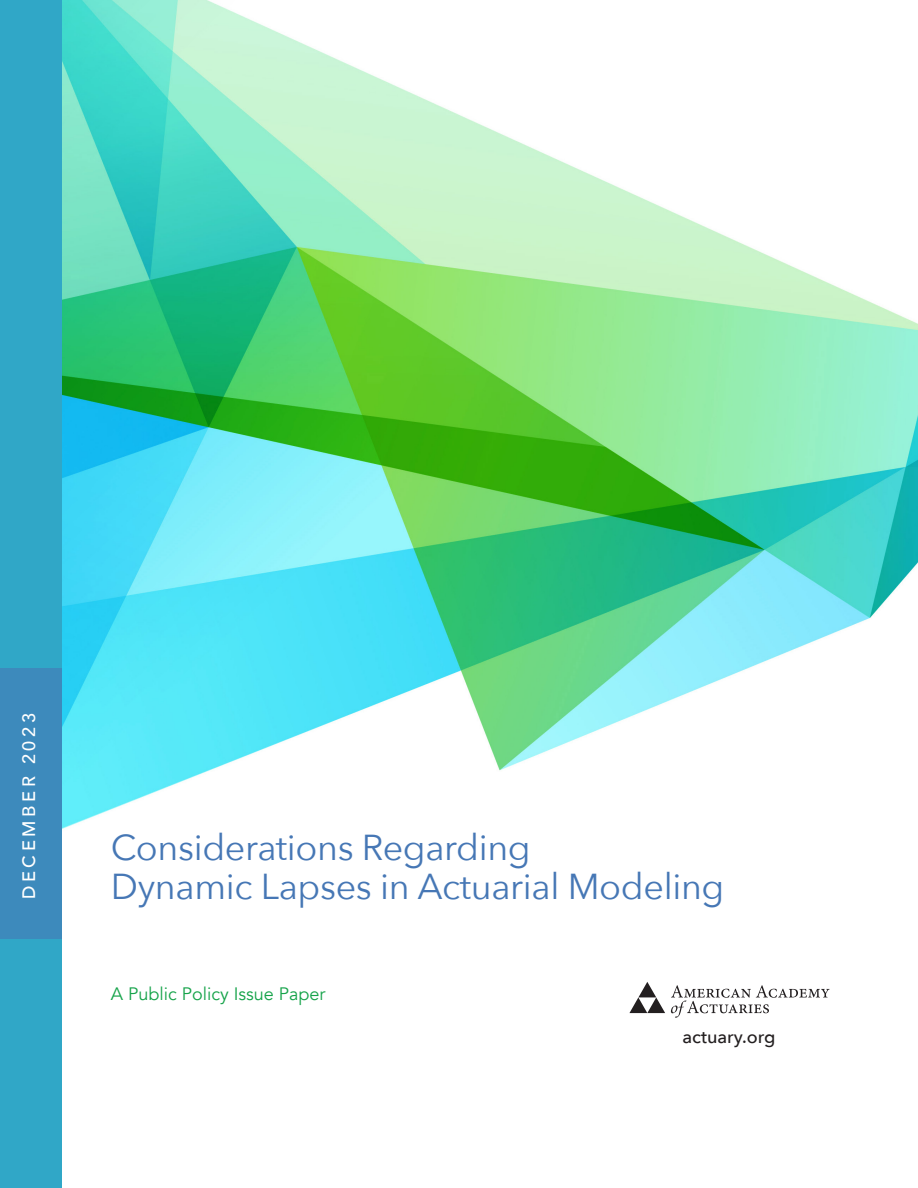
<style>
.page{position:relative;width:918px;height:1188px;background:#fff}
.page>*{position:absolute;margin:0;border:0;box-sizing:border-box;transform-origin:0 0}
.big_heads{font:36px/39px "Avenir Next";letter-spacing:-.01em;color:#4677b5}
.cvr{font:18px "Avenir";color:#16a34a}
.t1{font:500 18px "Avenir";letter-spacing:.2em;color:#fff}
.t2{font:500 18px "Avenir Next";color:#231f20}
</style>
<div class="page">
<img style="left:61px;top:0;width:857px;height:1179px">
<div style="left:0;top:0;width:61px;height:1188px;background:#30a7c7"></div>
<div style="left:0;top:668px;width:61px;height:271px;background:#3d8abc"></div>
<svg style="left:629px;top:982px;width:36px;height:31px"></svg>
<svg style="left:671px;top:985px;width:159px;height:33px"></svg>
<p class="t1" style="left:13px;top:899px;width:187px;rotate:-90deg">DECEMBER 2023</p>
<p class="big_heads" style="left:111px;top:826px;width:615px">Considerations Regarding<br>Dynamic Lapses in Actuarial Modeling</p>
<p class="cvr" style="left:111px;top:983px;width:216px">A Public Policy Issue Paper</p>
<p class="t2" style="left:683px;top:1022px;width:94px">actuary.org</p>
</div>
